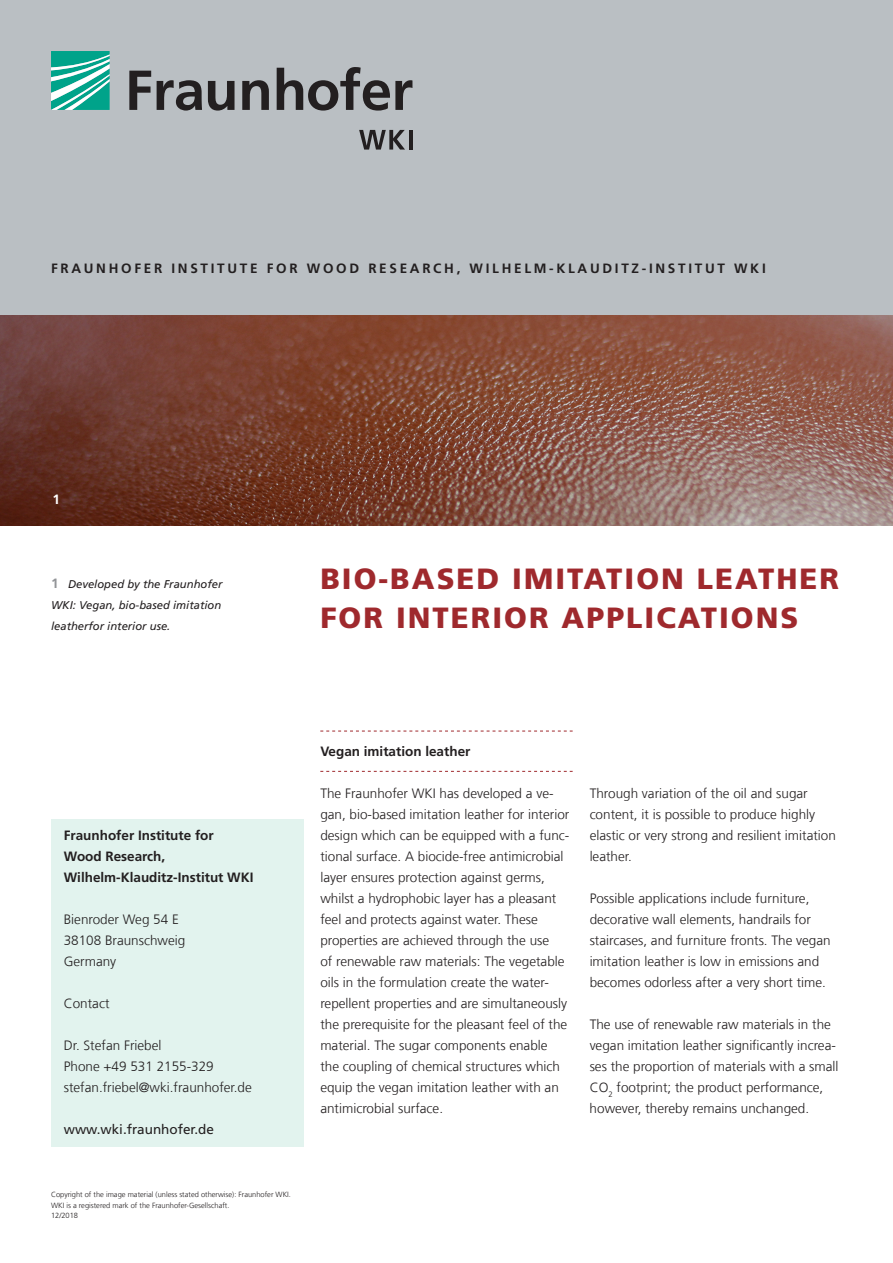
<style>
.page{position:relative;width:893px;height:1263px;background:#fff}
.page>*{position:absolute;margin:0;border:0;box-sizing:border-box;transform-origin:0 0}
.t1{font:900 29.25px/39px "Frutiger LT Com";letter-spacing:.07em;color:#9f292d}
.t2{font:300 13.5px/21px "Frutiger LT Com";color:#231f20}
.t3{font:700 13.5px/21px "Frutiger LT Com";color:#231f20}
.t4{font:700 13.5px "Frutiger LT Com";letter-spacing:.2em;color:#231f20}
.t5{font:13.5px "Frutiger LT Com";color:#231f20}
.t6{font:700 13.5px "Frutiger LT Com";color:#fff}
.t7{font:italic 11.25px/21px "Frutiger LT Com";color:#231f20;text-align:justify}
.t8{font:300 7.5px/10.5px "Frutiger LT Com";color:#231f20}
.s1{font-weight:700;font-style:normal;font-size:13.5px;color:#939598}
</style>
<div class="page">
<div style="left:51px;top:819px;width:252px;height:328px;background:#e2f3ee"></div>
<img style="left:0;top:315px;width:893px;height:210px">
<svg style="left:320px;top:731px;width:253px;height:1px"></svg>
<svg style="left:320px;top:771px;width:253px;height:1px"></svg>
<div style="left:0;top:0;width:893px;height:315px;background:#babfc3"></div>
<svg style="left:51px;top:51px;width:59px;height:59px;background:#4bbcab"></svg>
<svg style="left:129px;top:67px;width:283px;height:44px"></svg>
<svg style="left:359px;top:130px;width:46px;height:20px"></svg>
<hr style="left:409px;top:130px;width:3px;height:20px;background:#231f20">
<p class="t4" style="left:51px;top:260px;width:716px">Fraunhof er Insti tute f or Wood Research, Wi lhelm-Klaudi tz-Insti tut WKI</p>
<p class="t6" style="left:52px;top:491px;width:9px">1</p>
<p class="t7" style="left:51px;top:574px;width:173px"><span class="s1">1</span> Developed by the Fraunhofer WKI: Vegan, bio-based imitation leatherfor interior use.</p>
<h1 class="t1" style="left:320px;top:560px;width:520px">BIO-BASED IMITATION LEATHER<br>FOR INTERIOR APPLICATIONS</h1>
<p class="t3" style="left:64px;top:825px;width:191px">Fraunhofer Institute for<br>Wood Research,<br>Wilhelm-Klauditz-Institut WKI</p>
<p class="t2" style="left:64px;top:909px;width:123px">Bienroder Weg 54 E<br>38108 Braunschweig<br>Germany</p>
<p class="t2" style="left:64px;top:993px;width:47px">Contact</p>
<p class="t2" style="left:64px;top:1035px;width:190px">Dr. Stefan Friebel<br>Phone +49 531 2155-329 stefan.friebel@wki.fraunhofer.de</p>
<p class="t5" style="left:64px;top:1121px;width:152px">www.wki.fraunhofer.de</p>
<p class="t8" style="left:51px;top:1189px;width:242px">Copyright of the image material (unless stated otherwise): Fraunhofer WKI.<br>WKI is a registered mark of the Fraunhofer-Gesellschaft.<br>12/2018</p>
<p class="t3" style="left:320px;top:741px;width:152px">Vegan imitation leather</p>
<p class="t2" style="left:320px;top:783px;width:251px">The Fraunhofer WKI has developed a ve&shy;gan, bio-based imitation leather for interior design which can be equipped with a func&shy;tional surface. A biocide-free antimicrobial layer ensures protection against germs, whilst a hydrophobic layer has a pleasant feel and protects against water. These properties are achieved through the use<br>of renewable raw materials: The vegetable oils in the formulation create the water&shy;repellent properties and are simultaneously the prerequisite for the pleasant feel of the material. The sugar components enable the coupling of chemical structures which equip the vegan imitation leather with an antimicrobial surface.</p>
<p class="t2" style="left:590px;top:783px;width:248px">Through variation of the oil and sugar content, it is possible to produce highly elastic or very strong and resilient imitation leather.</p>
<p class="t2" style="left:590px;top:888px;width:243px">Possible applications include furniture, decorative wall elements, handrails for staircases, and furniture fronts. The vegan imitation leather is low in emissions and becomes odorless after a very short time.</p>
<p class="t2" style="left:590px;top:1014px;width:250px">The use of renewable raw materials in the vegan imitation leather significantly increa&shy;ses the proportion of materials with a small CO<sub>2</sub> footprint; the product performance, however, thereby remains unchanged.</p>
</div>
